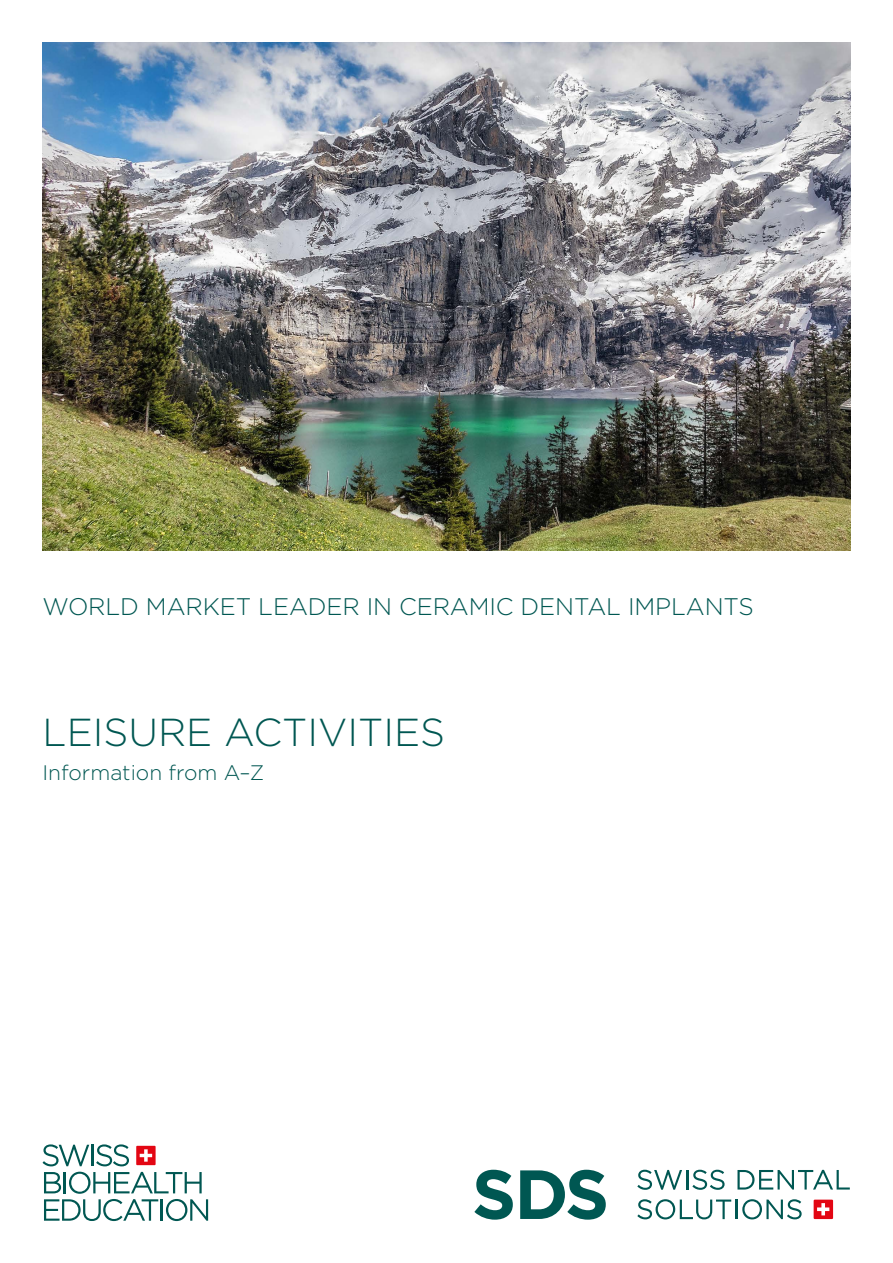
<style>
.page{position:relative;width:893px;height:1263px;background:#fff}
.page>*{position:absolute;margin:0;border:0;box-sizing:border-box;transform-origin:0 0}
.t1{font:300 39px "Gotham";color:#005752}
.t2{font:300 24px "Gotham";letter-spacing:-.005em;color:#005752}
.t3{font:300 21px "Gotham";color:#005752}
</style>
<div class="page">
<img style="left:43px;top:43px;width:807px;height:508px">
<svg style="left:474px;top:1170px;width:39px;height:50px"></svg>
<svg style="left:520px;top:1170px;width:86px;height:50px"></svg>
<svg style="left:637px;top:1170px;width:88px;height:20px"></svg>
<svg style="left:737px;top:1170px;width:113px;height:19px"></svg>
<svg style="left:637px;top:1199px;width:94px;height:20px"></svg>
<hr style="left:735px;top:1199px;width:3px;height:20px;background:#005752">
<svg style="left:742px;top:1199px;width:60px;height:20px"></svg>
<div style="left:814px;top:1199px;width:19px;height:20px;background:#e30613"></div>
<svg style="left:817px;top:1203px;width:12px;height:12px"></svg>
<svg style="left:43px;top:1144px;width:46px;height:22px"></svg>
<hr style="left:91px;top:1145px;width:3px;height:21px;background:#005752">
<svg style="left:96px;top:1144px;width:33px;height:22px"></svg>
<svg style="left:44px;top:1172px;width:164px;height:49px"></svg>
<div style="left:136px;top:1146px;width:20px;height:19px;background:#e30613"></div>
<svg style="left:140px;top:1149px;width:12px;height:13px"></svg>
<p class="t2" style="left:43px;top:591px;width:713px">WORLD MARKET LEADER IN CERAMIC DENTAL IMPLANTS</p>
<h1 class="t1" style="left:43px;top:708px;width:404px">LEISURE ACTIVITIES</h1>
<p class="t3" style="left:43px;top:759px;width:223px">Information from A–Z</p>
</div>
